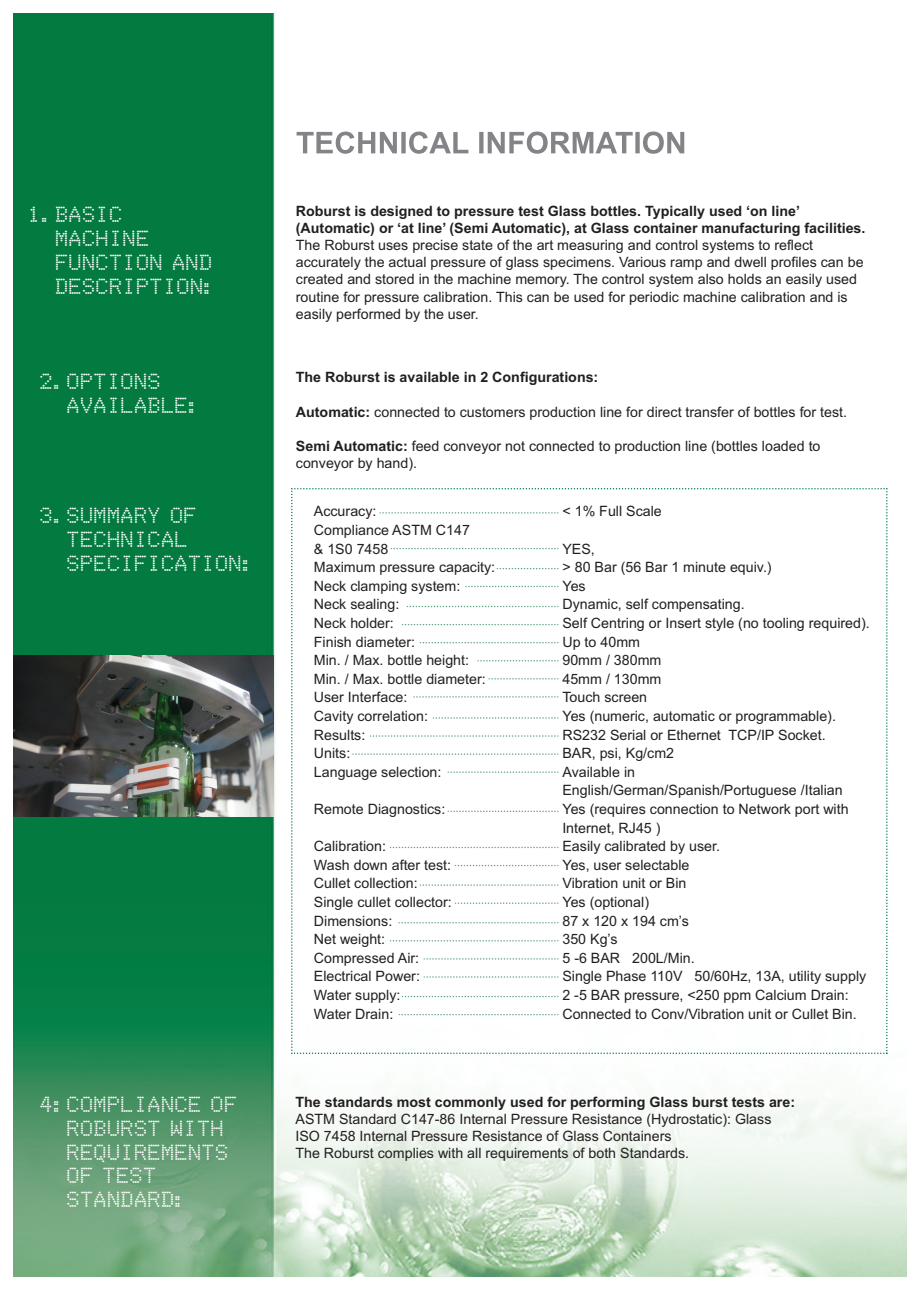
<style>
.page{position:relative;width:920px;height:1290px;background:#fff}
.page>*{position:absolute;margin:0;border:0;box-sizing:border-box;transform-origin:0 0}
.t1{font:18px/23.9px "Dot Matrix";color:#fff}
.t2{font:14.25px/17.1px "Arial";color:#231f20}
.t3{font:700 14.25px/17.1px "Arial";color:#231f20}
.s1{font-weight:700}
</style>
<div class="page">
<img style="left:14px;top:14px;width:892px;height:1262px">
<svg style="left:291px;top:488px;width:597px;height:566px"></svg>
<img style="left:297px;top:132px;width:387px;height:22px">
<img style="left:14px;top:656px;width:259px;height:160px">
<p class="t1" style="left:56px;top:205px;width:163px;text-indent:-28px">1.BASIC<br>MACHINE<br>FUNCTION AND<br>DESCRIPTION:</p>
<p class="t3" style="left:296px;top:203px;width:571px">Roburst is designed to pressure test Glass bottles. Typically used ‘on line’ (Automatic) or ‘at line’ (Semi Automatic), at Glass container manufacturing facilities.</p>
<p class="t2" style="left:296px;top:237px;width:569px">The Roburst uses precise state of the art measuring and control systems to reflect accurately the actual pressure of glass specimens. Various ramp and dwell profiles can be created and stored in the machine memory. The control system also holds an easily used routine for pressure calibration. This can be used for periodic machine calibration and is easily performed by the user.</p>
<p class="t1" style="left:68px;top:371px;width:136px;text-indent:-27px">2.OPTIONS<br>AVAILABLE:</p>
<p class="t3" style="left:296px;top:369px;width:304px">The Roburst is available in 2 Configurations:</p>
<p class="t2" style="left:296px;top:403px;width:553px"><span class="s1">Automatic:</span> connected to customers production line for direct transfer of bottles for test.</p>
<p class="t2" style="left:296px;top:437px;width:526px"><span class="s1">Semi Automatic:</span> feed conveyor not connected to production line (bottles loaded to conveyor by hand).</p>
<p class="t1" style="left:68px;top:505px;width:190px;text-indent:-27px">3.SUMMARY OF<br>TECHNICAL<br>SPECIFICATION:</p>
<p class="t2" style="left:314px;top:503px;width:64px">Accuracy:</p>
<p class="t2" style="left:562px;top:503px;width:101px">&lt; 1% Full Scale</p>
<p class="t2" style="left:314px;top:521px;width:158px;line-height:18.6px">Compliance ASTM C147 &amp; 1S0 7458</p>
<p class="t2" style="left:562px;top:540px;width:34px">YES,</p>
<p class="t2" style="left:314px;top:559px;width:183px">Maximum pressure capacity:</p>
<p class="t2" style="left:562px;top:559px;width:211px">&gt; 80 Bar (56 Bar 1 minute equiv.)</p>
<p class="t2" style="left:314px;top:577px;width:148px">Neck clamping system:</p>
<p class="t2" style="left:562px;top:577px;width:25px">Yes</p>
<p class="t2" style="left:314px;top:596px;width:87px">Neck sealing:</p>
<p class="t2" style="left:562px;top:596px;width:184px">Dynamic, self compensating.</p>
<p class="t2" style="left:314px;top:614px;width:81px">Neck holder:</p>
<p class="t2" style="left:562px;top:614px;width:309px">Self Centring or Insert style (no tooling required).</p>
<p class="t2" style="left:314px;top:633px;width:103px">Finish diameter:</p>
<p class="t2" style="left:562px;top:633px;width:79px">Up to 40mm</p>
<p class="t2" style="left:314px;top:652px;width:157px">Min. / Max. bottle height:</p>
<p class="t2" style="left:562px;top:652px;width:100px">90mm / 380mm</p>
<p class="t2" style="left:314px;top:670px;width:173px">Min. / Max. bottle diameter:</p>
<p class="t2" style="left:562px;top:670px;width:100px">45mm / 130mm</p>
<p class="t2" style="left:314px;top:689px;width:95px">User Interface:</p>
<p class="t2" style="left:562px;top:689px;width:86px">Touch screen</p>
<p class="t2" style="left:314px;top:707px;width:116px">Cavity correlation:</p>
<p class="t2" style="left:562px;top:707px;width:275px">Yes (numeric, automatic or programmable).</p>
<p class="t2" style="left:314px;top:726px;width:53px">Results:</p>
<p class="t2" style="left:562px;top:726px;width:265px">RS232 Serial or Ethernet TCP/IP Socket.</p>
<p class="t2" style="left:314px;top:745px;width:38px">Units:</p>
<p class="t2" style="left:562px;top:745px;width:113px">BAR, psi, Kg/cm2</p>
<p class="t2" style="left:314px;top:763px;width:129px">Language selection:</p>
<p class="t2" style="left:562px;top:762px;width:282px;line-height:18.6px">Available in<br>English/German/Spanish/Portuguese /Italian</p>
<p class="t2" style="left:314px;top:800px;width:133px">Remote Diagnostics:</p>
<p class="t2" style="left:562px;top:800px;width:288px;line-height:18.6px">Yes (requires connection to Network port with<br>Internet, RJ45 )</p>
<p class="t2" style="left:314px;top:838px;width:74px">Calibration:</p>
<p class="t2" style="left:562px;top:838px;width:159px">Easily calibrated by user.</p>
<p class="t2" style="left:314px;top:856px;width:139px">Wash down after test:</p>
<p class="t2" style="left:562px;top:856px;width:129px">Yes, user selectable</p>
<p class="t2" style="left:314px;top:875px;width:105px">Cullet collection:</p>
<p class="t2" style="left:562px;top:875px;width:126px">Vibration unit or Bin</p>
<p class="t2" style="left:314px;top:893px;width:139px">Single cullet collector:</p>
<p class="t2" style="left:562px;top:893px;width:88px">Yes (optional)</p>
<p class="t2" style="left:314px;top:912px;width:80px">Dimensions:</p>
<p class="t2" style="left:562px;top:912px;width:128px">87 x 120 x 194 cm’s</p>
<p class="t2" style="left:314px;top:931px;width:73px">Net weight:</p>
<p class="t2" style="left:562px;top:931px;width:57px">350 Kg’s</p>
<p class="t2" style="left:314px;top:949px;width:107px">Compressed Air:</p>
<p class="t2" style="left:562px;top:949px;width:134px">5 -6 BAR 200L/Min.</p>
<p class="t2" style="left:314px;top:968px;width:108px">Electrical Power:</p>
<p class="t2" style="left:562px;top:968px;width:305px">Single Phase 110V 50/60Hz, 13A, utility supply</p>
<p class="t2" style="left:314px;top:986px;width:88px">Water supply:</p>
<p class="t2" style="left:562px;top:986px;width:288px">2 -5 BAR pressure, &lt;250 ppm Calcium Drain:</p>
<p class="t2" style="left:314px;top:1005px;width:81px">Water Drain:</p>
<p class="t2" style="left:562px;top:1005px;width:296px">Connected to Conv/Vibration unit or Cullet Bin.</p>
<p class="t1" style="left:68px;top:1094px;width:172px;text-indent:-27px">4:COMPLIANCE OF<br>ROBURST WITH<br>REQUIREMENTS<br>OF TEST<br>STANDARD:</p>
<p class="t3" style="left:295px;top:1093px;width:501px">The standards most commonly used for performing Glass burst tests are:</p>
<p class="t2" style="left:295px;top:1110px;width:477px">ASTM Standard C147-86 Internal Pressure Resistance (Hydrostatic): Glass<br>ISO 7458 Internal Pressure Resistance of Glass Containers<br>The Roburst complies with all requirements of both Standards.</p>
</div>
